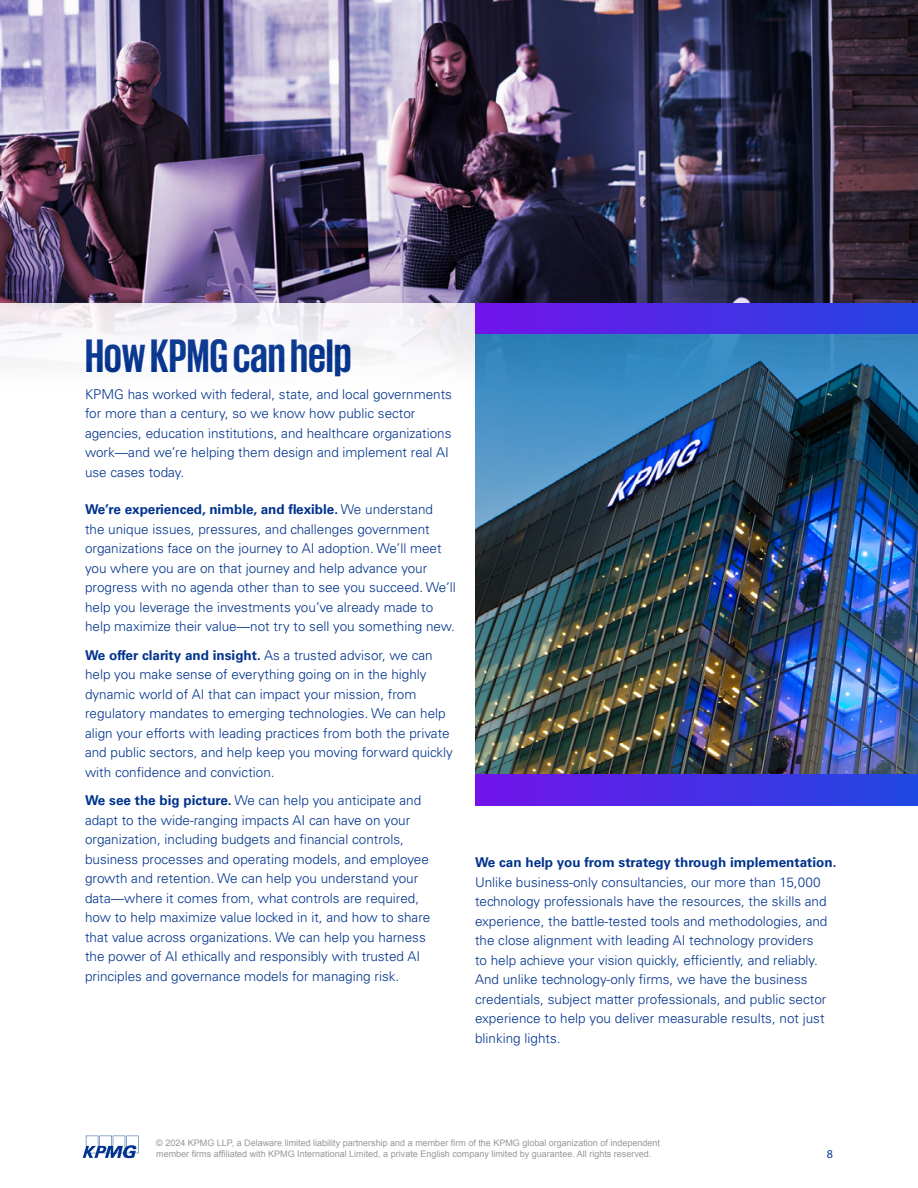
<style>
.page{position:relative;width:918px;height:1188px;background:#fff}
.page>*{position:absolute;margin:0;border:0;box-sizing:border-box;transform-origin:0 0}
.t1{font:700 48px "KPMG";color:#00338d}
.t2{font:300 13.5px/19.5px "Univers LT Std";color:#00338d}
.t3{font:700 13.5px "Univers LT Std";color:#00338d}
.t4{font:12px "Myriad Pro";color:#00338d}
.t5{font:9px/10.8px "Arial";color:#989898}
.s1{font-weight:700}
</style>
<div class="page">
<img style="left:475px;top:390px;width:443px;height:385px">
<svg style="left:83px;top:1136px;width:56px;height:22px"></svg>
<div style="left:475px;top:775px;width:443px;height:30px;background:linear-gradient(to right,#7213ea,#1f48e2)"></div>
<img style="left:0;top:303px;width:918px;height:87px">
<img style="left:0;top:0;width:918px;height:303px">
<div style="left:475px;top:303px;width:443px;height:31px;background:linear-gradient(to right,#7213ea,#2445e3)"></div>
<h1 class="t1" style="left:85px;top:332px;width:268px">How KPMG can help</h1>
<p class="t2" style="left:85px;top:384px;width:368px">KPMG has worked with federal, state, and local governments for more than a century, so we know how public sector agencies, education institutions, and healthcare organizations work—and we’re helping them design and implement real AI use cases today.</p>
<p class="t2" style="left:85px;top:500px;width:372px"><span class="s1">We’re experienced, nimble, and flexible.</span> We understand the unique issues, pressures, and challenges government organizations face on the journey to AI adoption. We’ll meet you where you are on that journey and help advance your progress with no agenda other than to see you succeed. We’ll help you leverage the investments you’ve already made to help maximize their value—not try to sell you something new.</p>
<p class="t2" style="left:85px;top:645px;width:369px"><span class="s1">We offer clarity and insight.</span> As a trusted advisor, we can help you make sense of everything going on in the highly dynamic world of AI that can impact your mission, from regulatory mandates to emerging technologies. We can help align your efforts with leading practices from both the private and public sectors, and help keep you moving forward quickly with confidence and conviction.</p>
<p class="t2" style="left:85px;top:791px;width:347px"><span class="s1">We see the big picture.</span> We can help you anticipate and adapt to the wide-ranging impacts AI can have on your organization, including budgets and financial controls, business processes and operating models, and employee growth and retention. We can help you understand your data—where it comes from, what controls are required, how to help maximize value locked in it, and how to share that value across organizations. We can help you harness the power of AI ethically and responsibly with trusted AI principles and governance models for managing risk.</p>
<p class="t3" style="left:475px;top:855px;width:363px">We can help you from strategy through implementation.</p>
<p class="t2" style="left:475px;top:872px;width:354px">Unlike business-only consultancies, our more than 15,000 technology professionals have the resources, the skills and experience, the battle-tested tools and methodologies, and the close alignment with leading AI technology providers to help achieve your vision quickly, efficiently, and reliably.<br>And unlike technology-only firms, we have the business credentials, subject matter professionals, and public sector experience to help you deliver measurable results, not just blinking lights.</p>
<p class="t5" style="left:156px;top:1138px;width:505px">© 2024 KPMG LLP, a Delaware limited liability partnership and a member firm of the KPMG global organization of independent member firms affiliated with KPMG International Limited, a private English company limited by guarantee. All rights reserved.</p>
<p class="t4" style="left:827px;top:1147px;width:8px">8</p>
</div>
